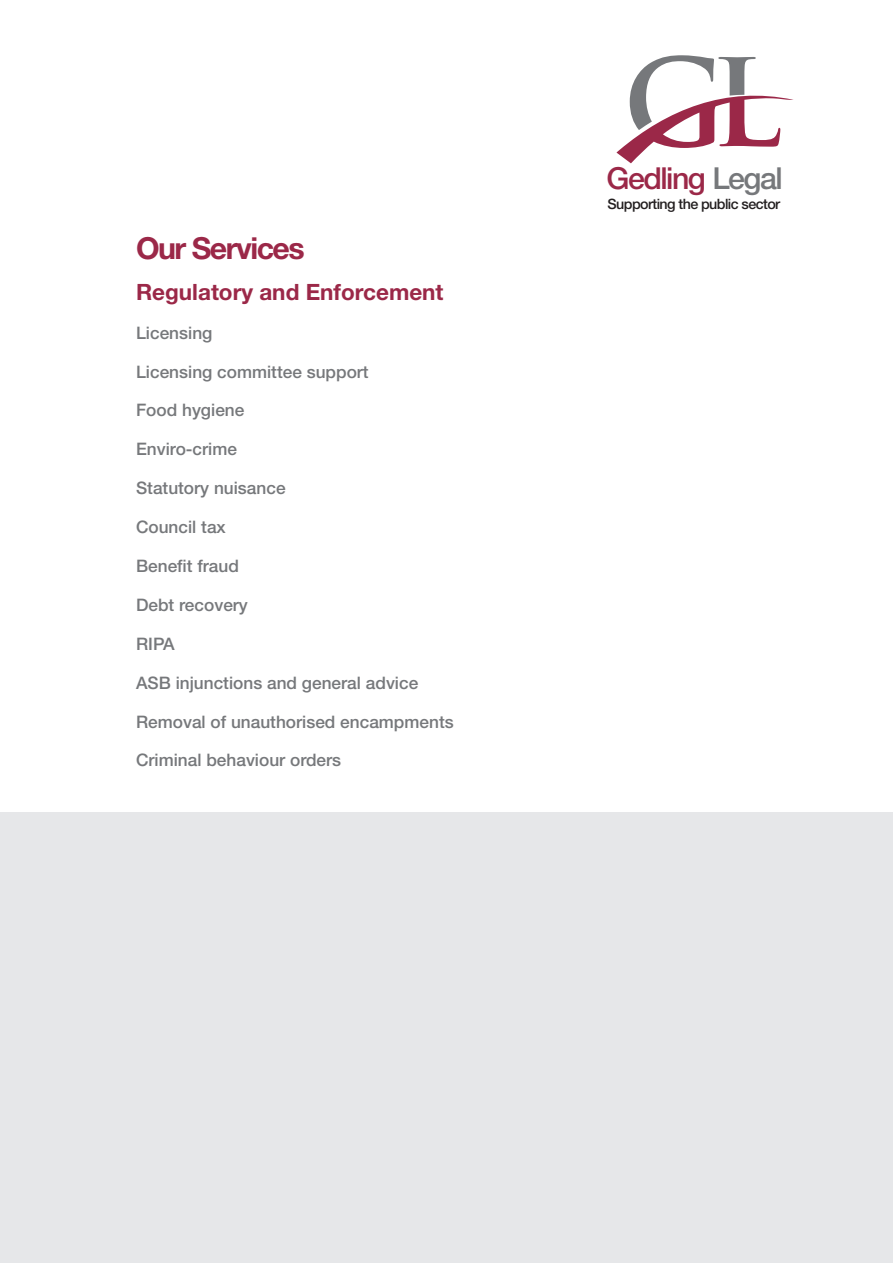
<style>
.page{position:relative;width:893px;height:1263px;background:#fff}
.page>*{position:absolute;margin:0;border:0;box-sizing:border-box;transform-origin:0 0}
.t1{font:500 30.3px "Helvetica Neue LT Std";letter-spacing:-.05em;color:#9b2848}
.t2{font:700 30.3px "Helvetica Neue LT Std";letter-spacing:-.05em;color:#9b2848}
.t3{font:700 22.5px "Helvetica Neue LT Std";color:#9b2848}
.t4{font:500 17.25px "Helvetica Neue LT Std";color:#76787b}
.t5{font:500 14.25px "Helvetica Neue LT Std";letter-spacing:-.04em;color:#231f20}
.s1{color:#76787b}
</style>
<div class="page">
<div style="left:0;top:813px;width:893px;height:450px;background:#e6e7e9"></div>
<svg style="left:616px;top:55px;width:178px;height:108px"></svg>
<p class="t2" style="left:136px;top:229px;width:170px">Our Services</p>
<p class="t3" style="left:136px;top:278px;width:309px">Regulatory and Enforcement</p>
<p class="t4" style="left:136px;top:322px;width:78px">Licensing</p>
<p class="t4" style="left:136px;top:361px;width:234px">Licensing committee support</p>
<p class="t4" style="left:136px;top:400px;width:110px">Food hygiene</p>
<p class="t4" style="left:136px;top:439px;width:102px">Enviro-crime</p>
<p class="t4" style="left:136px;top:478px;width:151px">Statutory nuisance</p>
<p class="t4" style="left:136px;top:517px;width:91px">Council tax</p>
<p class="t4" style="left:136px;top:555px;width:104px">Benefit fraud</p>
<p class="t4" style="left:136px;top:594px;width:113px">Debt recovery</p>
<p class="t4" style="left:136px;top:633px;width:40px">RIPA</p>
<p class="t4" style="left:136px;top:672px;width:284px">ASB injunctions and general advice</p>
<p class="t4" style="left:136px;top:711px;width:319px">Removal of unauthorised encampments</p>
<p class="t4" style="left:136px;top:750px;width:207px">Criminal behaviour orders</p>
<p class="t1" style="left:607px;top:160px;width:178px">Gedling <span class="s1">Legal</span></p>
<p class="t5" style="left:608px;top:195px;width:174px">Supporting the public sector</p>
</div>
